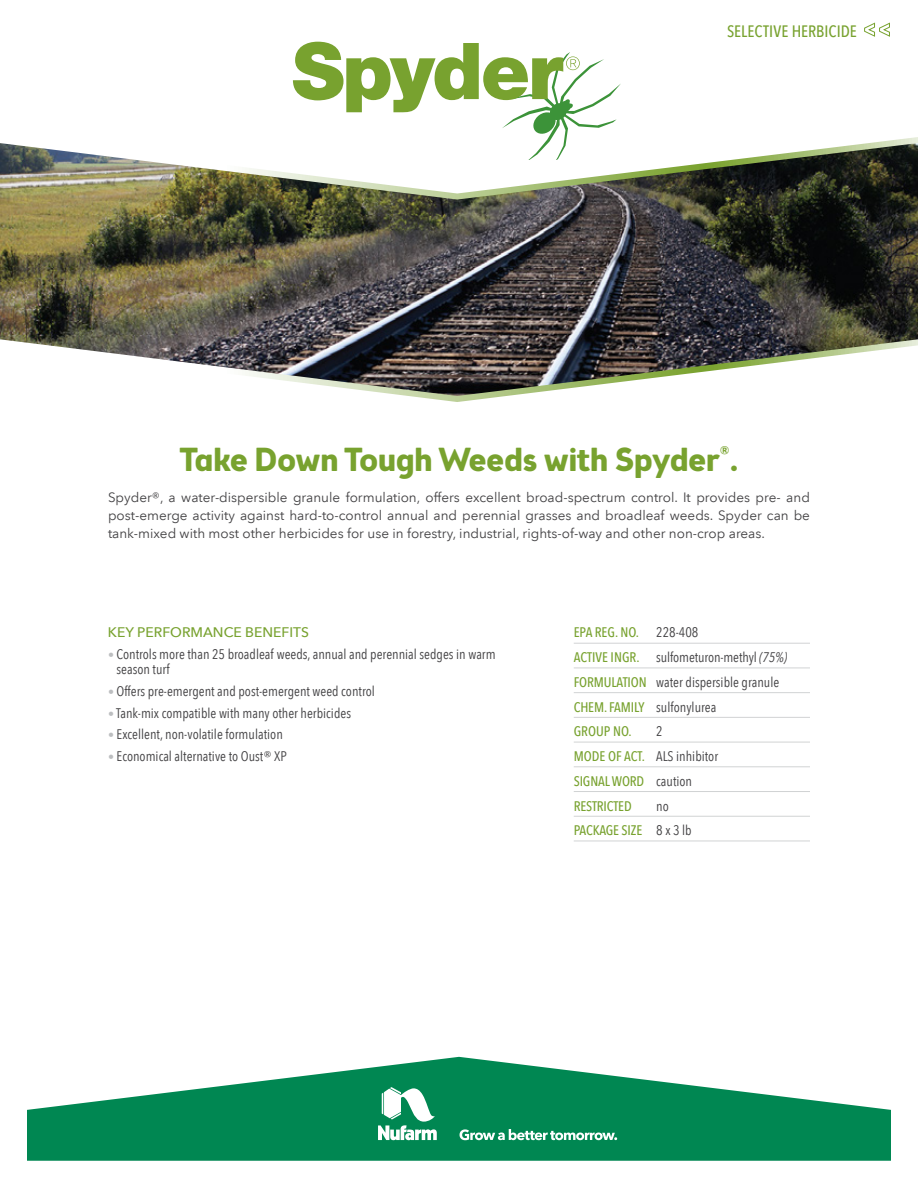
<style>
.page{position:relative;width:918px;height:1188px;background:#fff}
.page>*{position:absolute;margin:0;border:0;box-sizing:border-box;transform-origin:0 0}
.t1{font:700 33px "Brooklyn Samuels Five";color:#78a22f}
.t2{font:500 condensed 16.5px "Avenir Next LT Pro";letter-spacing:.005em;color:#78a22f}
.t3{font:condensed 13.8px/24.8px "Avenir Next LT Pro";color:#414042}
.t4{font:500 condensed 13.8px/24.8px "Avenir Next LT Pro";letter-spacing:-.01em;color:#78a22f}
.t5{font:500 13.8px "Avenir Next LT Pro";color:#78a22f}
.t6{font:13.5px/18px "Avenir Next LT Pro";color:#414042;text-align:justify}
.s1{font-size:12px;color:#bcbec0}
.s2{font-stretch:normal}
.s3{font-weight:500;color:#78a22f}
.s4{font-style:italic}
.s5{font-weight:400;color:#414042}
</style>
<div class="page">
<hr style="left:574px;top:643px;width:236px;height:1px;background:#d1d3d4">
<hr style="left:574px;top:668px;width:236px;height:1px;background:#d1d3d4">
<hr style="left:574px;top:692px;width:236px;height:1px;background:#d1d3d4">
<hr style="left:574px;top:717px;width:236px;height:1px;background:#d1d3d4">
<hr style="left:574px;top:742px;width:236px;height:1px;background:#d1d3d4">
<hr style="left:574px;top:766px;width:236px;height:1px;background:#d1d3d4">
<hr style="left:574px;top:791px;width:236px;height:1px;background:#d1d3d4">
<hr style="left:574px;top:816px;width:236px;height:1px;background:#d1d3d4">
<hr style="left:574px;top:841px;width:236px;height:1px;background:#d1d3d4">
<svg style="left:864px;top:22px;width:26px;height:15px"></svg>
<img style="left:0;top:137px;width:918px;height:265px">
<svg style="left:293px;top:42px;width:328px;height:118px"></svg>
<svg style="left:27px;top:1057px;width:864px;height:104px;fill:#008752"></svg>
<svg style="left:378px;top:1087px;width:59px;height:53px"></svg>
<svg style="left:460px;top:1129px;width:157px;height:11px"></svg>
<p class="t2" style="left:727px;top:21px;width:129px">SELECTIVE HERBICIDE</p>
<h1 class="t1" style="left:180px;top:440px;width:560px">Take Down Tough Weeds with Spyder<sup>®</sup>.</h1>
<p class="t6" style="left:108px;top:488px;width:704px">Spyder®, a water-dispersible granule formulation, offers excellent broad-spectrum control. It provides pre- and post-emerge activity against hard-to-control annual and perennial grasses and broadleaf weeds. Spyder can be tank-mixed with most other herbicides for use in forestry, industrial, rights-of-way and other non-crop areas.</p>
<p class="t5" style="left:108px;top:624px;width:203px">KEY PERFORMANCE BENEFITS</p>
<p class="t3" style="left:117px;top:647px;width:381px;line-height:15px;text-indent:-9px"><span class="s1">•</span> Controls more than 25 broadleaf weeds, annual and perennial sedges in warm season turf</p>
<p class="t3" style="left:108px;top:679px;width:268px"><span class="s1">•</span> Offers pre-emergent and post-emergent weed control</p>
<p class="t3" style="left:108px;top:700px;width:245px"><span class="s1">•</span> Tank-mix compatible with many other herbicides</p>
<p class="t3" style="left:108px;top:722px;width:176px"><span class="s1">•</span> Excellent, non-volatile formulation</p>
<p class="t3" style="left:108px;top:744px;width:180px"><span class="s1">•</span> Economical alternative to Oust<span class="s2">®</span> XP</p>
<p class="t3" style="left:574px;top:620px;width:215px"><span class="s3">EPA REG. NO.</span> 228-408<br><span class="s3">ACTIVE IN GR.</span> sulfometuron-methyl <span class="s4">(75%)<br></span><span class="s3">FORMULATION</span> water dispersible granule<br><span class="s3">CHEM. FAMILY</span> sulfonylurea<br><span class="s3">GROUP NO.</span></p>
<p class="t4" style="left:574px;top:719px;width:146px;text-indent:83px"><span class="s5">2<br></span>MODE OF ACT. <span class="s5">ALS inhibitor<br></span>SIGNAL WORD <span class="s5">caution<br></span>RESTRICTED</p>
<p class="t4" style="left:574px;top:793px;width:120px;text-indent:83px"><span class="s5">no<br></span>PACKAGE SIZE <span class="s5">8 x 3 lb</span></p>
</div>
